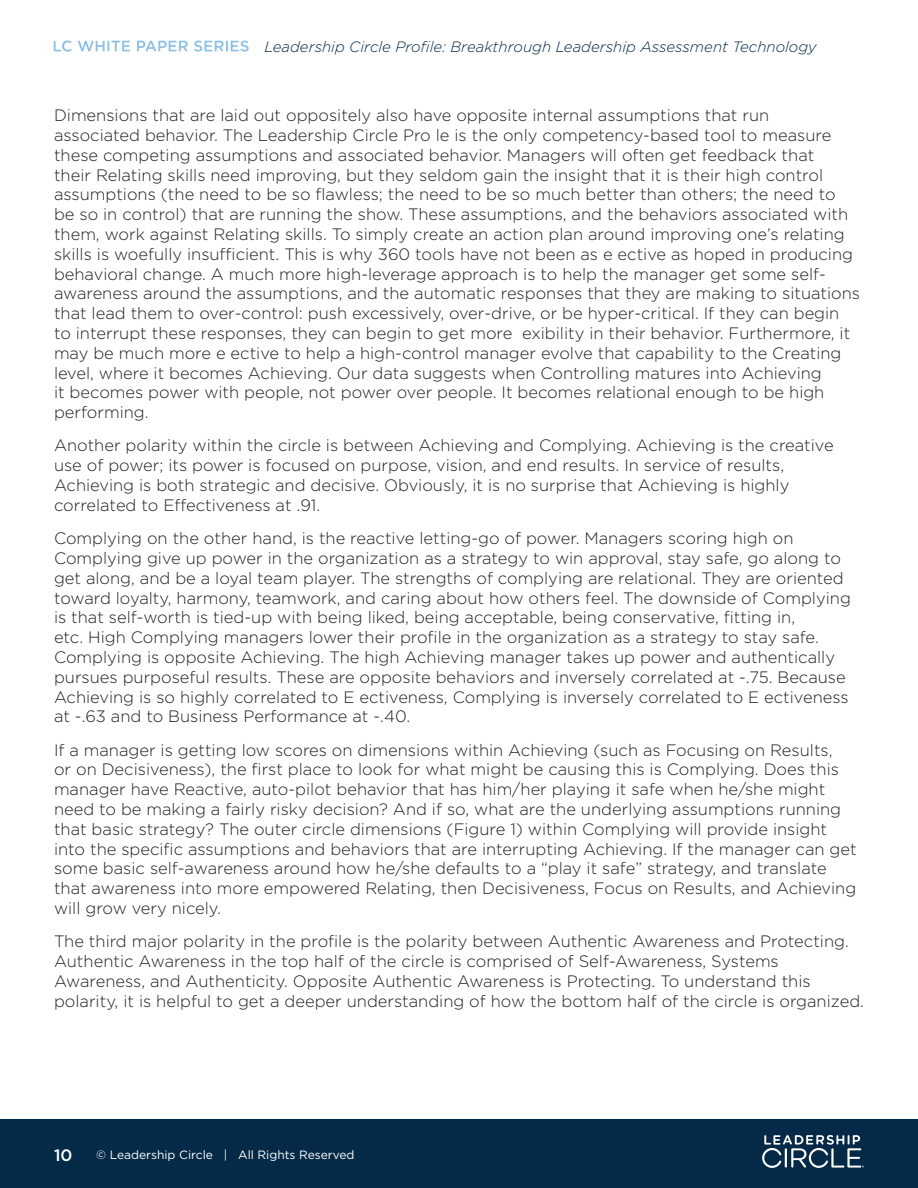
<style>
.page{position:relative;width:918px;height:1188px;background:#fff}
.page>*{position:absolute;margin:0;border:0;box-sizing:border-box;transform-origin:0 0}
.Paragraph_Style_1{font:300 16.5px/19.8px "Gotham";color:#231f20}
.t1{font:500 16.5px "Gotham";color:#fff}
.t2{font:italic 300 15px "Gotham";color:#042a47}
.t3{font:12px "Gotham";color:#fff}
</style>
<div class="page">
<svg style="left:54px;top:41px;width:18px;height:11px"></svg>
<svg style="left:78px;top:41px;width:52px;height:11px"></svg>
<svg style="left:137px;top:41px;width:51px;height:10px"></svg>
<svg style="left:194px;top:41px;width:55px;height:11px"></svg>
<div style="left:0;top:1119px;width:918px;height:69px;background:#042a47"></div>
<svg style="left:762px;top:1135px;width:102px;height:33px"></svg>
<p class="t2" style="left:265px;top:37px;width:554px">Leadership Circle Profile: Breakthrough Leadership Assessment Technology</p>
<p class="Paragraph_Style_1" style="left:54px;top:105px;width:808px">Dimensions that are laid out oppositely also have opposite internal assumptions that run<br>associated behavior. The Leadership Circle Pro le is the only competency-based tool to measure these competing assumptions and associated behavior. Managers will often get feedback that<br>their Relating skills need improving, but they seldom gain the insight that it is their high control assumptions (the need to be so flawless; the need to be so much better than others; the need to be so in control) that are running the show. These assumptions, and the behaviors associated with them, work against Relating skills. To simply create an action plan around improving one’s relating skills is woefully insufficient. This is why 360 tools have not been as e ective as hoped in producing behavioral change. A much more high-leverage approach is to help the manager get some self&shy;awareness around the assumptions, and the automatic responses that they are making to situations that lead them to over-control: push excessively, over-drive, or be hyper-critical. If they can begin to interrupt these responses, they can begin to get more exibility in their behavior. Furthermore, it may be much more e ective to help a high-control manager evolve that capability to the Creating level, where it becomes Achieving. Our data suggests when Controlling matures into Achieving<br>it becomes power with people, not power over people. It becomes relational enough to be high performing.</p>
<p class="Paragraph_Style_1" style="left:54px;top:435px;width:781px">Another polarity within the circle is between Achieving and Complying. Achieving is the creative use of power; its power is focused on purpose, vision, and end results. In service of results, Achieving is both strategic and decisive. Obviously, it is no surprise that Achieving is highly correlated to Effectiveness at .91.</p>
<p class="Paragraph_Style_1" style="left:54px;top:528px;width:798px">Complying on the other hand, is the reactive letting-go of power. Managers scoring high on Complying give up power in the organization as a strategy to win approval, stay safe, go along to get along, and be a loyal team player. The strengths of complying are relational. They are oriented toward loyalty, harmony, teamwork, and caring about how others feel. The downside of Complying is that self-worth is tied-up with being liked, being acceptable, being conservative, fitting in,<br>etc. High Complying managers lower their profile in the organization as a strategy to stay safe.<br>Complying is opposite Achieving. The high Achieving manager takes up power and authentically pursues purposeful results. These are opposite behaviors and inversely correlated at -.75. Because Achieving is so highly correlated to E ectiveness, Complying is inversely correlated to E ectiveness at -.63 and to Business Performance at -.40.</p>
<p class="Paragraph_Style_1" style="left:54px;top:740px;width:804px">If a manager is getting low scores on dimensions within Achieving (such as Focusing on Results,<br>or on Decisiveness), the first place to look for what might be causing this is Complying. Does this manager have Reactive, auto-pilot behavior that has him/her playing it safe when he/she might need to be making a fairly risky decision? And if so, what are the underlying assumptions running that basic strategy? The outer circle dimensions (Figure 1) within Complying will provide insight into the specific assumptions and behaviors that are interrupting Achieving. If the manager can get some basic self-awareness around how he/she defaults to a “play it safe” strategy, and translate that awareness into more empowered Relating, then Decisiveness, Focus on Results, and Achieving will grow very nicely.</p>
<p class="Paragraph_Style_1" style="left:54px;top:931px;width:812px">The third major polarity in the profile is the polarity between Authentic Awareness and Protecting.<br>Authentic Awareness in the top half of the circle is comprised of Self-Awareness, Systems Awareness, and Authenticity. Opposite Authentic Awareness is Protecting. To understand this polarity, it is helpful to get a deeper understanding of how the bottom half of the circle is organized.</p>
<p class="t1" style="left:54px;top:1144px;width:20px">10</p>
<p class="t3" style="left:96px;top:1147px;width:260px">© Leadership Circle | All Rights Reserved</p>
</div>
